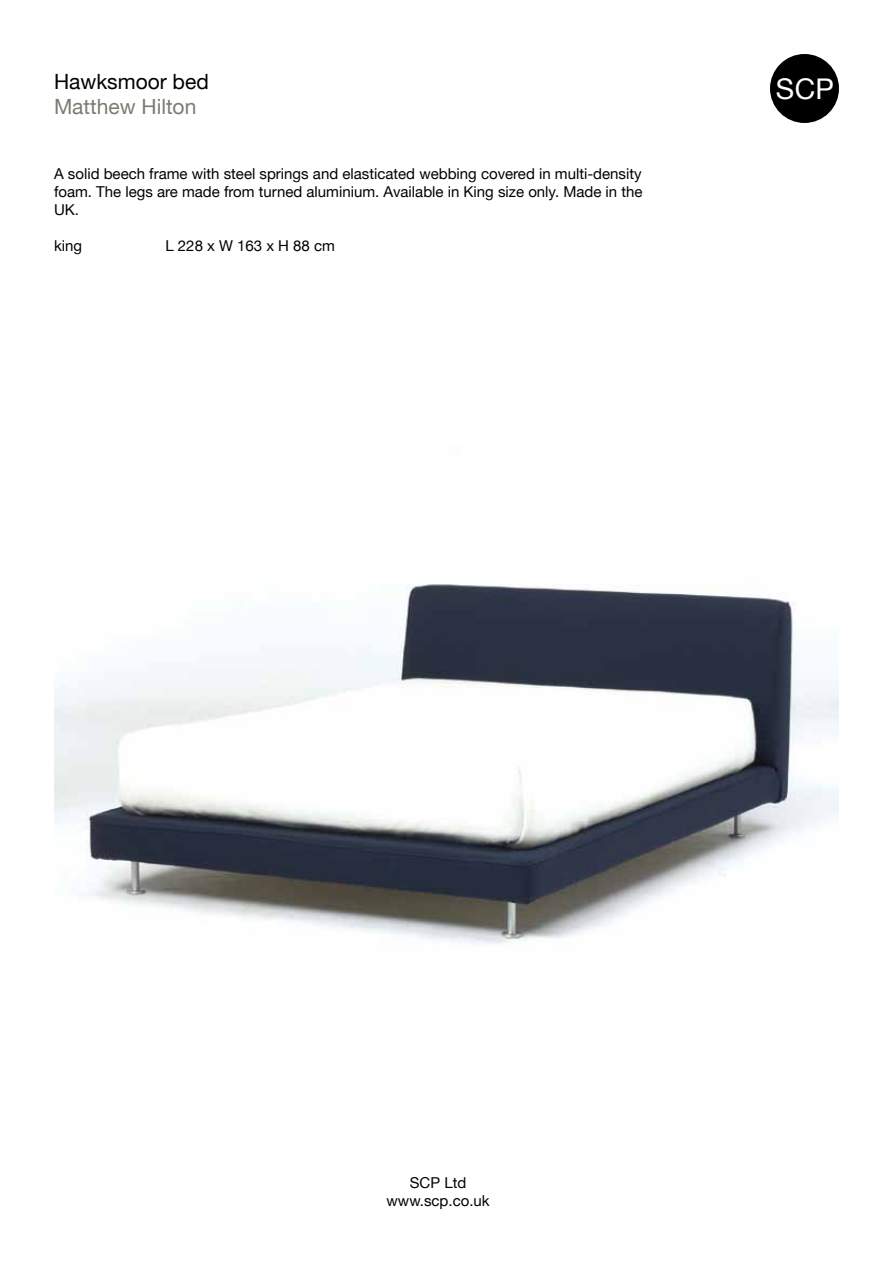
<style>
.page{position:relative;width:893px;height:1263px;background:#fff}
.page>*{position:absolute;margin:0;border:0;box-sizing:border-box;transform-origin:0 0}
.t1{font:28.5px "Helvetica Neue";color:#fff}
.t2{font:21px "Helvetica Neue";color:#7b7b6e}
.t3{font:21px "Helvetica Neue";color:#000}
.t4{font:15px/18px "Helvetica Neue";color:#000;text-align:center}
</style>
<div class="page">
<div style="left:770px;top:54px;width:69px;height:69px;background:#000;border-radius:50%"></div>
<img style="left:54px;top:584px;width:785px;height:361px">
<h2 class="t3" style="left:54px;top:69px;width:156px">Hawksmoor bed</h2>
<h2 class="t2" style="left:54px;top:94px;width:144px">Matthew Hilton</h2>
<p class="t4" style="left:54px;top:165px;width:590px;text-align:justify">A solid beech frame with steel springs and elasticated webbing covered in multi-density foam. The legs are made from turned aluminium. Available in King size only. Made in the UK.</p>
<p class="t4" style="left:54px;top:237px;width:30px">king</p>
<p class="t4" style="left:165px;top:237px;width:171px">L 228 x W 163 x H 88 cm</p>
<h1 class="t1" style="left:776px;top:72px;width:60px">SCP</h1>
<p class="t4" style="left:387px;top:1173px;width:105px">SCP Ltd www.scp.co.uk</p>
</div>
